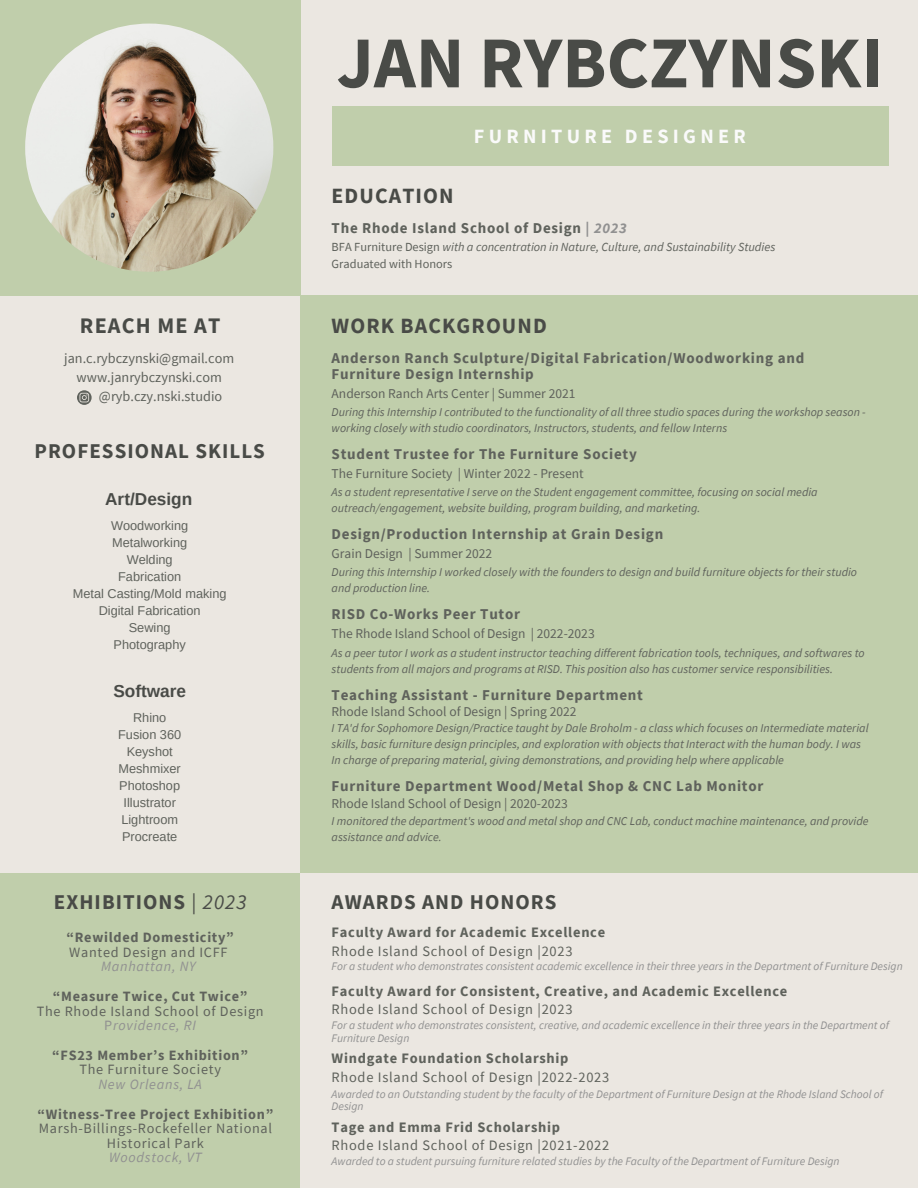
<style>
.page{position:relative;width:918px;height:1188px;background:#ebe7e1}
.page>*{position:absolute;margin:0;border:0;box-sizing:border-box;transform-origin:0 0}
.t1{font:700 73.2px "Source Sans Pro";color:#494b47}
.t2{font:700 22.2px "Source Sans Pro";letter-spacing:.05em;color:#494b47}
.t3{font:700 21.75px "Source Sans Pro";letter-spacing:.05em;color:#494b47}
.t4{font:700 21px "Source Sans Pro";letter-spacing:.05em;color:#494b47}
.t5{font:700 20.25px "Source Sans Pro";letter-spacing:.21em;color:#fafafa}
.t6{font:700 17.25px "Arimo";color:#494b47}
.t7{font:700 15px/15.8px "Source Sans Pro";letter-spacing:.05em;color:#5f625c}
.t8{font:700 14.4px "Source Sans Pro";letter-spacing:.05em;color:#5f625c}
.t9{font:14.4px "Source Sans Pro";letter-spacing:.05em;color:#5f625c}
.t10{font:14.25px/14.7px "Source Sans Pro";letter-spacing:.05em;color:#5f625c;text-align:center}
.t11{font:700 14.25px "Source Sans Pro";letter-spacing:.05em;color:#5f625c}
.t12{font:14.25px "Source Sans Pro";color:#5f625c}
.t13{font:italic 14.25px "Source Sans Pro";letter-spacing:.05em;color:#919191}
.t14{font:13.5px "Source Sans Pro";color:#5f625c}
.t15{font:12.75px "Arimo";color:#5f625c}
.t16{font:italic 12.3px "Source Sans Pro";color:#5f625c}
.t17{font:12.3px "Source Sans Pro";color:#5f625c}
.t18{font:italic 12px/16px "Source Sans Pro";color:#5f625c}
.t19{font:italic 11.55px/12.5px "Source Sans Pro";color:#919191}
.s1{font-weight:400}
.s2{font-weight:400;font-style:italic}
.s3{font-style:normal}
.s4{color:#919191}
.s5{font-style:italic;color:#919191}
</style>
<div class="page">
<div style="left:0;top:0;width:300px;height:296px;background:#c0ceab"></div>
<img style="left:25px;top:24px;width:248px;height:248px;border-radius:50%">
<div style="left:332px;top:106px;width:557px;height:60px;background:#c0ceab"></div>
<div style="left:300px;top:295px;width:618px;height:577px;background:#c0ceab"></div>
<div style="left:0;top:873px;width:300px;height:315px;background:#c0ceab"></div>
<svg style="left:77px;top:390px;width:15px;height:15px"></svg>
<p class="t2" style="left:80px;top:311px;width:142px">REACH ME AT</p>
<p class="t12" style="left:64px;top:349px;width:171px">jan.c.rybczynski@gmail.com</p>
<p class="t12" style="left:77px;top:368px;width:147px">www.janrybczynski.com</p>
<p class="t12" style="left:99px;top:387px;width:125px">@ryb.czy.nski.studio</p>
<p class="t4" style="left:34px;top:437px;width:232px">PROFESSIONAL SKILLS</p>
<p class="t6" style="left:105px;top:489px;width:89px">Art/Design</p>
<p class="t15" style="left:111px;top:518px;width:79px">Woodworking</p>
<p class="t15" style="left:112px;top:535px;width:77px">Metalworking</p>
<p class="t15" style="left:127px;top:552px;width:48px">Welding</p>
<p class="t15" style="left:118px;top:569px;width:65px">Fabrication</p>
<p class="t15" style="left:73px;top:586px;width:155px">Metal Casting/Mold making</p>
<p class="t15" style="left:99px;top:603px;width:103px">Digital Fabrication</p>
<p class="t15" style="left:129px;top:620px;width:43px">Sewing</p>
<p class="t15" style="left:114px;top:637px;width:74px">Photography</p>
<p class="t6" style="left:113px;top:681px;width:74px">Software</p>
<p class="t15" style="left:133px;top:710px;width:35px">Rhino</p>
<p class="t15" style="left:118px;top:727px;width:65px">Fusion 360</p>
<p class="t15" style="left:127px;top:744px;width:48px">Keyshot</p>
<p class="t15" style="left:119px;top:761px;width:64px">Meshmixer</p>
<p class="t15" style="left:119px;top:778px;width:62px">Photoshop</p>
<p class="t15" style="left:123px;top:795px;width:54px">Illustrator</p>
<p class="t15" style="left:121px;top:812px;width:58px">Lightroom</p>
<p class="t15" style="left:122px;top:829px;width:57px">Procreate</p>
<p class="t4" style="left:54px;top:888px;width:194px">EXHIBITIONS <span class="s1">|</span> <span class="s2">2023</span></p>
<p class="t11" style="left:67px;top:928px;width:169px">“Rewilded Domesticity”</p>
<p class="t10" style="left:69px;top:944px;width:160px">Wanted Design and ICFF</p>
<p class="t13" style="left:101px;top:957px;width:96px">Manhattan, NY</p>
<p class="t11" style="left:53px;top:987px;width:196px">“Measure Twice, Cut Twice”</p>
<p class="t10" style="left:37px;top:1003px;width:228px">The Rhode Island School of Design</p>
<p class="t13" style="left:104px;top:1016px;width:93px"><span class="s3">P</span>rovidence, RI</p>
<p class="t11" style="left:52px;top:1046px;width:197px">“FS23 Member’s Exhibition”</p>
<p class="t10" style="left:79px;top:1062px;width:143px">The Furniture Society</p>
<p class="t13" style="left:98px;top:1075px;width:105px">New Orleans, LA</p>
<p class="t11" style="left:38px;top:1104px;width:237px">“Witness-Tree Project Exhibition”</p>
<p class="t10" style="left:39px;top:1121px;width:235px">Marsh-Billings-Rockefeller National<br>Historical Park</p>
<p class="t13" style="left:109px;top:1148px;width:94px">Woodstock, VT</p>
<p class="t1" style="left:337px;top:15px;width:548px">JAN RYBCZYNSKI</p>
<p class="t5" style="left:474px;top:123px;width:274px">FURNITURE DESIGNER</p>
<p class="t3" style="left:332px;top:182px;width:123px">EDUCATION</p>
<p class="t16" style="left:332px;top:239px;width:445px"><span class="s3">BFA Furniture Design</span> with a concentration in Nature, Culture, and Sustainability Studies</p>
<p class="t17" style="left:332px;top:256px;width:122px">Graduated with Honors</p>
<p class="t7" style="left:332px;top:220px;width:297px">The Rhode Island School of Design <span class="s4">|</span> <span class="s5">2023</span></p>
<p class="t3" style="left:332px;top:312px;width:217px">WORK BACKGROUND</p>
<p class="t7" style="left:332px;top:350px;width:474px">Anderson Ranch Sculpture/Digital Fabrication/Woodworking and<br>Furniture Design Internship</p>
<p class="t14" style="left:332px;top:384px;width:245px">Anderson Ranch Arts Center | Summer 2021</p>
<p class="t18" style="left:332px;top:404px;width:536px">During this Internship I contributed to the functionality of all three studio spaces during the workshop season - working closely with studio coordinators, Instructors, students, and fellow Interns</p>
<p class="t7" style="left:332px;top:446px;width:307px">Student Trustee for The Furniture Society</p>
<p class="t14" style="left:332px;top:465px;width:254px">The Furniture Society | Winter 2022 - Present</p>
<p class="t18" style="left:332px;top:484px;width:488px">As a student representative I serve on the Student engagement committee, focusing on social media outreach/engagement, website building, program building, and marketing.</p>
<p class="t7" style="left:332px;top:526px;width:333px">Design/Production Internship at Grain Design</p>
<p class="t14" style="left:332px;top:545px;width:162px">Grain Design | Summer 2022</p>
<p class="t18" style="left:332px;top:564px;width:527px">During this Internship I worked closely with the founders to design and build furniture objects for their studio and production line.</p>
<p class="t7" style="left:332px;top:606px;width:190px">RISD Co-Works Peer Tutor</p>
<p class="t14" style="left:332px;top:625px;width:265px">The Rhode Island School of Design | 2022-2023</p>
<p class="t18" style="left:332px;top:644px;width:535px">As a peer tutor I work as a student instructor teaching different fabrication tools, techniques, and softwares to students from all majors and programs at RISD. This position also has customer service responsibilities.</p>
<p class="t7" style="left:332px;top:686px;width:313px">Teaching Assistant - Furniture Department</p>
<p class="t14" style="left:332px;top:702px;width:246px">Rhode Island School of Design | Spring 2022</p>
<p class="t18" style="left:332px;top:720px;width:539px">I TA'd for Sophomore Design/Practice taught by Dale Broholm - a class which focuses on Intermediate material skills, basic furniture design principles, and exploration with objects that Interact with the human body. I was<br>In charge of preparing material, giving demonstrations, and providing help where applicable</p>
<p class="t7" style="left:332px;top:778px;width:433px">Furniture Department Wood/Metal Shop &amp; CNC Lab Monitor</p>
<p class="t14" style="left:332px;top:794px;width:238px">Rhode Island School of Design | 2020-2023</p>
<p class="t18" style="left:332px;top:813px;width:539px">I monitored the department's wood and metal shop and CNC Lab, conduct machine maintenance, and provide assistance and advice.</p>
<p class="t4" style="left:332px;top:888px;width:226px">AWARDS AND HONORS</p>
<p class="t8" style="left:332px;top:923px;width:275px">Faculty Award for Academic Excellence</p>
<p class="t19" style="left:332px;top:960px;width:573px">For a student who demonstrates consistent academic excellence in their three years in the Department of Furniture Design</p>
<p class="t9" style="left:332px;top:941px;width:242px">Rhode Island School of Design |2023</p>
<p class="t8" style="left:332px;top:981px;width:457px">Faculty Award for Consistent, Creative, and Academic Excellence</p>
<p class="t19" style="left:332px;top:1019px;width:559px">For a student who demonstrates consistent, creative, and academic excellence in their three years in the Department of<br>Furniture Design</p>
<p class="t9" style="left:332px;top:1000px;width:242px">Rhode Island School of Design |2023</p>
<p class="t8" style="left:332px;top:1049px;width:238px">Windgate Foundation Scholarship</p>
<p class="t19" style="left:332px;top:1087px;width:553px">Awarded to an Outstanding student by the faculty of the Department of Furniture Design at the Rhode Island School of<br>Design</p>
<p class="t9" style="left:332px;top:1067px;width:279px">Rhode Island School of Design |2022-2023</p>
<p class="t8" style="left:332px;top:1118px;width:230px">Tage and Emma Frid Scholarship</p>
<p class="t19" style="left:332px;top:1155px;width:510px">Awarded to a student pursuing furniture related studies by the Faculty of the Department of Furniture Design</p>
<p class="t9" style="left:332px;top:1136px;width:279px">Rhode Island School of Design |2021-2022</p>
</div>
